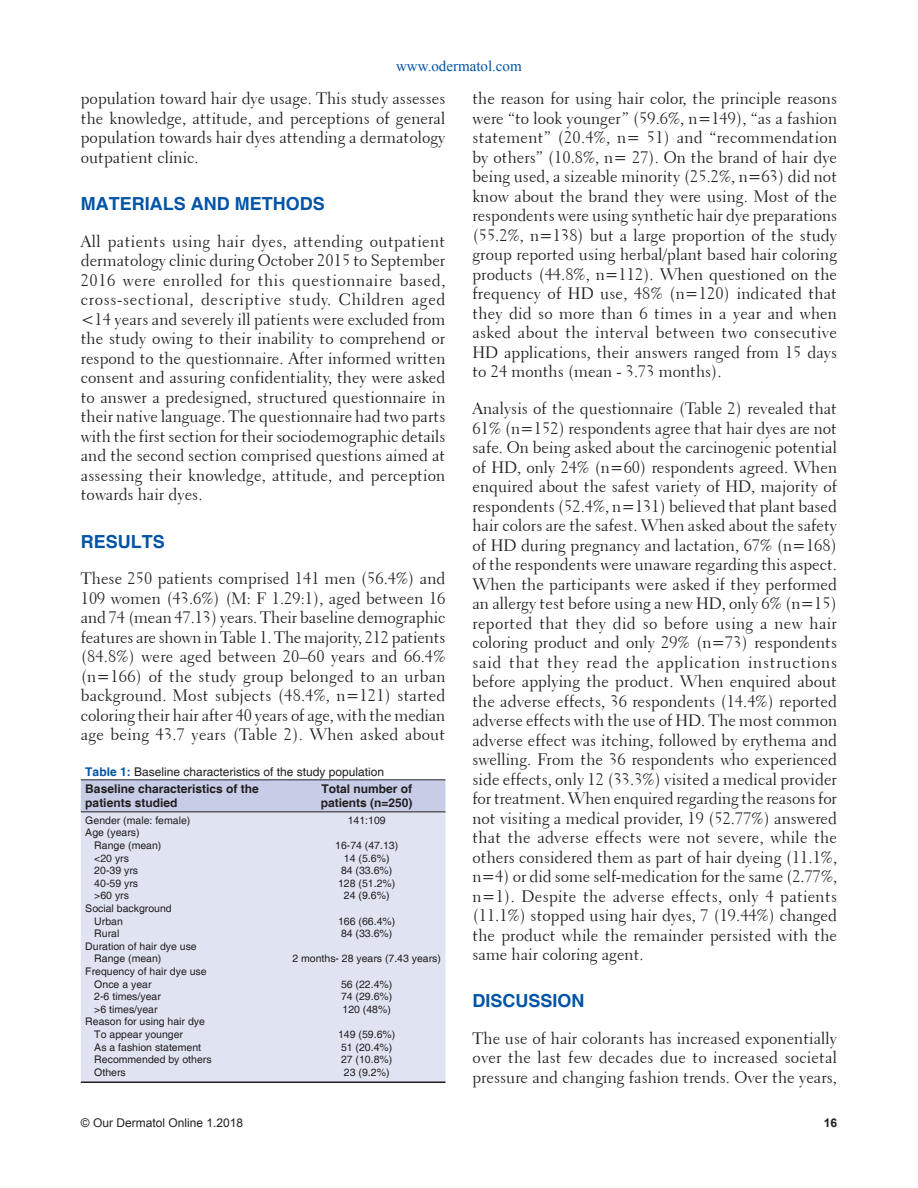
<style>
.page{position:relative;width:918px;height:1188px;background:#fff}
.page>*{position:absolute;margin:0;border:0;box-sizing:border-box;transform-origin:0 0}
.t1{font:700 18px "Helvetica";color:#0154a6}
.t2{font:16.5px/19.5px "Transitional 521 BT Roman A";color:#231f20;text-align:justify}
.t3{font:15px "Times New Roman";color:#0154a6}
.t4{font:12px/17.2px "Helvetica";color:#231f20}
.t5{font:700 12px/14.4px "Helvetica";color:#231f20}
.t6{font:12px "Arial";color:#231f20}
.t7{font:700 12px "Arial";color:#231f20}
.t8{font:10.5px/12.6px "Helvetica";color:#231f20}
.s1{font-weight:700;color:#0154a6}
.s2{font-weight:700}
</style>
<div class="page">
<div style="left:81px;top:780px;width:365px;height:31px;background:#c7cde7"></div>
<div style="left:81px;top:812px;width:365px;height:269px;background:#e0e4f2"></div>
<hr style="left:81px;top:1081px;width:207px;height:2px;background:#231f20">
<hr style="left:288px;top:1081px;width:158px;height:2px;background:#231f20">
<hr style="left:81px;top:811px;width:365px;height:1px;background:#231f20">
<hr style="left:81px;top:779px;width:207px;height:1px;background:#231f20">
<hr style="left:288px;top:779px;width:158px;height:1px;background:#231f20">
<p class="t3" style="left:396px;top:58px;width:127px">www.odermatol.com</p>
<p class="t2" style="left:81px;top:89px;width:366px">population toward hair dye usage. This study assesses the knowledge, attitude, and perceptions of general population towards hair dyes attending a dermatology outpatient clinic.</p>
<p class="t1" style="left:81px;top:194px;width:245px">MATERIALS AND METHODS</p>
<p class="t2" style="left:81px;top:231px;width:366px">All patients using hair dyes, attending outpatient dermatology clinic during October 2015 to September 2016 were enrolled for this questionnaire based, cross-sectional, descriptive study. Children aged &lt;14 years and severely ill patients were excluded from the study owing to their inability to comprehend or respond to the questionnaire. After informed written consent and assuring confidentiality, they were asked to answer a predesigned, structured questionnaire in their native language. The questionnaire had two parts with the first section for their sociodemographic details and the second section comprised questions aimed at assessing their knowledge, attitude, and perception towards hair dyes.</p>
<p class="t1" style="left:81px;top:531px;width:86px">RESULTS</p>
<p class="t2" style="left:81px;top:569px;width:366px">These 250 patients comprised 141 men (56.4%) and 109 women (43.6%) (M: F 1.29:1), aged between 16 and 74 (mean 47.13) years. Their baseline demographic features are shown in Table 1. The majority, 212 patients (84.8%) were aged between 20–60 years and 66.4% (n=166) of the study group belonged to an urban background. Most subjects (48.4%, n=121) started coloring their hair after 40 years of age, with the median age being 43.7 years (Table 2). When asked about</p>
<p class="t4" style="left:85px;top:763px;width:300px"><span class="s1">Table 1:</span> Baseline characteristics of the study population<br><span class="s2">Baseline characteristics of the</span></p>
<p class="t5" style="left:85px;top:796px;width:94px">patients studied</p>
<p class="t5" style="left:321px;top:781px;width:93px">Total number of patients (n=250)</p>
<p class="t8" style="left:85px;top:814px;width:107px">Gender (male: female)</p>
<p class="t8" style="left:85px;top:826px;width:56px">Age (years)</p>
<p class="t8" style="left:94px;top:839px;width:69px">Range (mean)</p>
<p class="t8" style="left:94px;top:852px;width:36px">&lt;20 yrs</p>
<p class="t8" style="left:94px;top:864px;width:45px">20-39 yrs</p>
<p class="t8" style="left:94px;top:877px;width:45px">40-59 yrs</p>
<p class="t8" style="left:94px;top:889px;width:36px">&gt;60 yrs</p>
<p class="t8" style="left:85px;top:902px;width:88px">Social background</p>
<p class="t8" style="left:94px;top:915px;width:30px">Urban</p>
<p class="t8" style="left:94px;top:927px;width:27px">Rural</p>
<p class="t8" style="left:85px;top:940px;width:113px">Duration of hair dye use</p>
<p class="t8" style="left:94px;top:952px;width:69px">Range (mean)</p>
<p class="t8" style="left:85px;top:965px;width:123px">Frequency of hair dye use</p>
<p class="t8" style="left:94px;top:978px;width:59px">Once a year</p>
<p class="t8" style="left:94px;top:990px;width:68px">2-6 times/year</p>
<p class="t8" style="left:94px;top:1003px;width:65px">&gt;6 times/year</p>
<p class="t8" style="left:85px;top:1015px;width:121px">Reason for using hair dye</p>
<p class="t8" style="left:94px;top:1028px;width:90px">To appear younger</p>
<p class="t8" style="left:94px;top:1041px;width:108px">As a fashion statement</p>
<p class="t8" style="left:94px;top:1053px;width:119px">Recommended by others</p>
<p class="t8" style="left:94px;top:1066px;width:33px">Others</p>
<p class="t8" style="left:348px;top:814px;width:39px">141:109</p>
<p class="t8" style="left:335px;top:839px;width:65px;text-align:center">16-74 (47.13)<br>14 (5.6%)<br>84 (33.6%)<br>128 (51.2%)<br>24 (9.6%)</p>
<p class="t8" style="left:338px;top:915px;width:59px">166 (66.4%)<br>84 (33.6%)</p>
<p class="t8" style="left:292px;top:952px;width:150px">2 months- 28 years (7.43 years)</p>
<p class="t8" style="left:341px;top:978px;width:53px;text-align:justify">56 (22.4%)<br>74 (29.6%)<br>120 (48%)</p>
<p class="t8" style="left:338px;top:1028px;width:59px">149 (59.6%)<br>51 (20.4%)<br>27 (10.8%)<br>23 (9.2%)</p>
<p class="t2" style="left:473px;top:89px;width:366px">the reason for using hair color, the principle reasons were “to look younger” (59.6%, n=149), “as a fashion statement” (20.4%, n= 51) and “recommendation by others” (10.8%, n= 27). On the brand of hair dye being used, a sizeable minority (25.2%, n=63) did not know about the brand they were using. Most of the respondents were using synthetic hair dye preparations (55.2%, n=138) but a large proportion of the study group reported using herbal/plant based hair coloring products (44.8%, n=112). When questioned on the frequency of HD use, 48% (n=120) indicated that they did so more than 6 times in a year and when asked about the interval between two consecutive HD applications, their answers ranged from 15 days to 24 months (mean - 3.73 months).</p>
<p class="t2" style="left:473px;top:399px;width:366px">Analysis of the questionnaire (Table 2) revealed that 61% (n=152) respondents agree that hair dyes are not safe. On being asked about the carcinogenic potential of HD, only 24% (n=60) respondents agreed. When enquired about the safest variety of HD, majority of respondents (52.4%, n=131) believed that plant based hair colors are the safest. When asked about the safety of HD during pregnancy and lactation, 67% (n=168) of the respondents were unaware regarding this aspect.<br>When the participants were asked if they performed an allergy test before using a new HD, only 6% (n=15) reported that they did so before using a new hair coloring product and only 29% (n=73) respondents said that they read the application instructions before applying the product. When enquired about the adverse effects, 36 respondents (14.4%) reported adverse effects with the use of HD. The most common adverse effect was itching, followed by erythema and swelling. From the 36 respondents who experienced side effects, only 12 (33.3%) visited a medical provider for treatment. When enquired regarding the reasons for not visiting a medical provider, 19 (52.77%) answered that the adverse effects were not severe, while the others considered them as part of hair dyeing (11.1%, n=4) or did some self-medication for the same (2.77%, n=1). Despite the adverse effects, only 4 patients (11.1%) stopped using hair dyes, 7 (19.44%) changed the product while the remainder persisted with the same hair coloring agent.</p>
<p class="t1" style="left:472px;top:991px;width:114px">DISCUSSION</p>
<p class="t2" style="left:472px;top:1029px;width:366px">The use of hair colorants has increased exponentially over the last few decades due to increased societal pressure and changing fashion trends. Over the years,</p>
<p class="t6" style="left:81px;top:1116px;width:164px">© Our Dermatol Online 1.2018</p>
<p class="t7" style="left:824px;top:1116px;width:15px">16</p>
</div>
